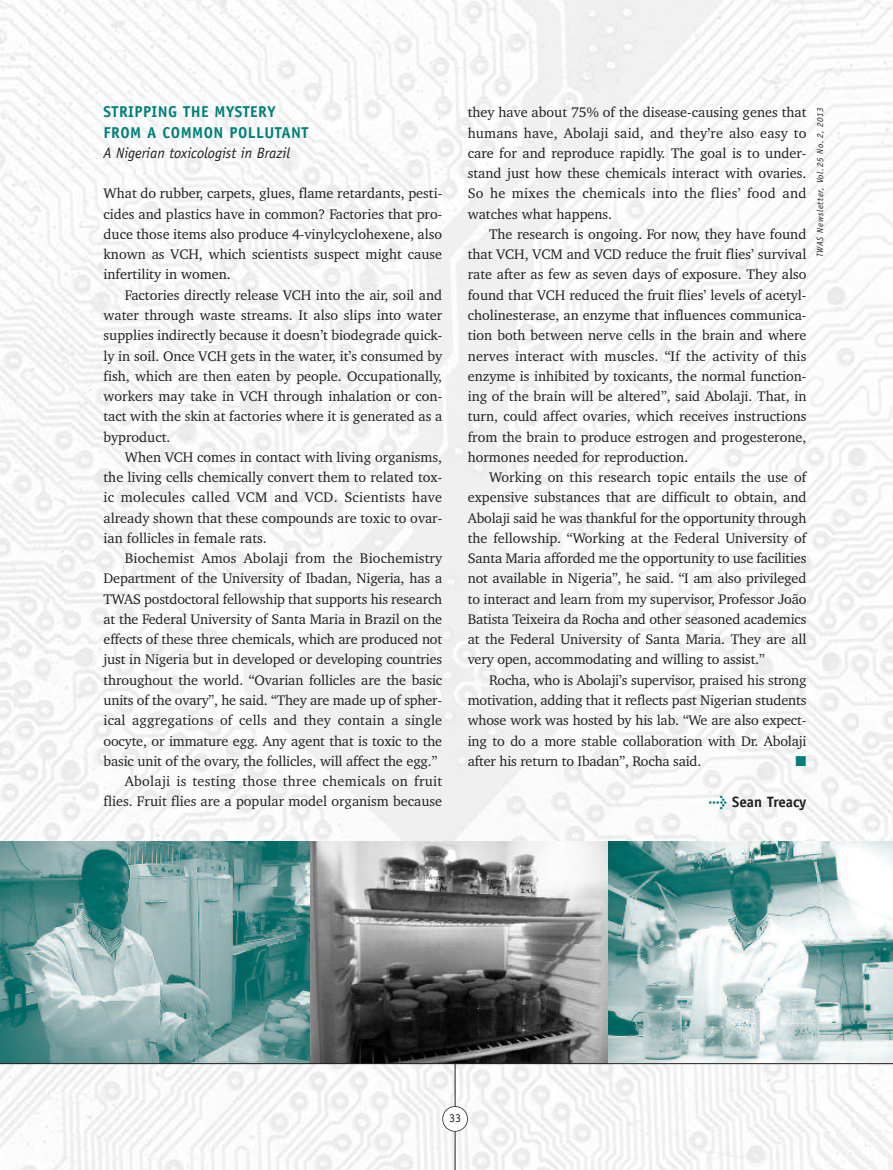
<style>
.page{position:relative;width:893px;height:1170px;background:#fff}
.page>*{position:absolute;margin:0;border:0;box-sizing:border-box;transform-origin:0 0}
.t1{font:700 15.75px/20.2px "Officina Sans";letter-spacing:.025em;color:#00807a}
.t2{font:italic 15px "Officina Sans";color:#231f20}
.t3{font:700 15px "Officina Sans";color:#231f20}
.t4{font:14.25px/20.2px "Charter BT";letter-spacing:-.005em;color:#231f20;text-align:justify}
.t5{font:14.25px "Charter BT";letter-spacing:.02em;color:#231f20}
.t6{font:14.25px "Zapf Dingbats";color:#00807a}
.t7{font:12px "Officina Sans";color:#231f20}
.t8{font:italic 9px "Officina Sans";letter-spacing:.05em;color:#231f20}
.s1{font-family:"Meta Plus";color:#00807a}
</style>
<div class="page">
<img style="left:0;top:0;width:893px;height:1169px">
<hr style="left:455px;top:1063px;width:1px;height:106px;background:#231f20">
<div style="left:443px;top:1106px;width:24px;height:25px;background:#fff;border-radius:50%"></div>
<div style="left:442px;top:1106px;width:26px;height:25px;border:2px solid #231f20;border-radius:50%"></div>
<img style="left:0;top:841px;width:310px;height:222px">
<svg style="left:310px;top:841px;width:298px;height:222px;background:#7c7c7c"></svg>
<svg style="left:608px;top:841px;width:285px;height:222px"></svg>
<hr style="left:0;top:1063px;width:893px;height:1px;background:#231f20">
<p class="t1" style="left:104px;top:103px;width:206px">STRIPPING THE MYSTERY<br>FROM A COMMON POLLUTANT</p>
<p class="t2" style="left:104px;top:147px;width:188px">A Nigerian toxicologist in Brazil</p>
<p class="t4" style="left:104px;top:184px;width:340px">What do rubber, carpets, glues, flame retardants, pesti&shy;cides and plastics have in common? Factories that pro&shy;duce those items also produce 4-vinylcyclohexene, also known as VCH, which scientists suspect might cause infertility in women.</p>
<p class="t4" style="left:104px;top:286px;width:340px;text-indent:21px">Factories directly release VCH into the air, soil and water through waste streams. It also slips into water supplies indirectly because it doesn’t biodegrade quick&shy;ly in soil. Once VCH gets in the water, it’s consumed by fish, which are then eaten by people. Occupationally, workers may take in VCH through inhalation or con&shy;tact with the skin at factories where it is generated as a byproduct.</p>
<p class="t4" style="left:104px;top:448px;width:340px;text-indent:21px">When VCH comes in contact with living organisms, the living cells chemically convert them to related tox&shy;ic molecules called VCM and VCD. Scientists have already shown that these compounds are toxic to ovar&shy;ian follicles in female rats.</p>
<p class="t4" style="left:125px;top:549px;width:319px">Biochemist Amos Abolaji from the Biochemistry</p>
<p class="t4" style="left:104px;top:569px;width:340px">Department of the University of Ibadan, Nigeria, has a</p>
<p class="t4" style="left:104px;top:589px;width:340px">TWAS postdoctoral fellowship that supports his research</p>
<p class="t4" style="left:104px;top:610px;width:340px">at the Federal University of Santa Maria in Brazil on the</p>
<p class="t4" style="left:104px;top:630px;width:340px">effects of these three chemicals, which are produced not</p>
<p class="t4" style="left:104px;top:650px;width:340px">just in Nigeria but in developed or developing countries</p>
<p class="t4" style="left:104px;top:670px;width:340px">throughout the world. “Ovarian follicles are the basic</p>
<p class="t4" style="left:104px;top:691px;width:340px">units of the ovary”, he said. “They are made up of spher-</p>
<p class="t4" style="left:104px;top:711px;width:340px">ical aggregations of cells and they contain a single</p>
<p class="t4" style="left:104px;top:731px;width:340px">oocyte, or immature egg. Any agent that is toxic to the</p>
<p class="t4" style="left:104px;top:751px;width:335px">basic unit of the ovary, the follicles, will affect the egg.”</p>
<p class="t5" style="left:125px;top:775px;width:319px">Abolaji is testing those three chemicals on fruit</p>
<p class="t4" style="left:104px;top:792px;width:340px">flies. Fruit flies are a popular model organism because</p>
<p class="t4" style="left:468px;top:103px;width:340px">they have about 75% of the disease-causing genes that humans have, Abolaji said, and they’re also easy to care for and reproduce rapidly. The goal is to under&shy;stand just how these chemicals interact with ovaries.<br>So he mixes the chemicals into the flies’ food and watches what happens.</p>
<p class="t4" style="left:468px;top:225px;width:340px;text-indent:21px">The research is ongoing. For now, they have found that VCH, VCM and VCD reduce the fruit flies’ survival rate after as few as seven days of exposure. They also found that VCH reduced the fruit flies’ levels of acetyl&shy;cholinesterase, an enzyme that influences communica&shy;tion both between nerve cells in the brain and where nerves interact with muscles. “If the activity of this enzyme is inhibited by toxicants, the normal function&shy;ing of the brain will be altered”, said Abolaji. That, in turn, could affect ovaries, which receives instructions from the brain to produce estrogen and progesterone, hormones needed for reproduction.</p>
<p class="t4" style="left:468px;top:468px;width:340px;text-indent:21px">Working on this research topic entails the use of expensive substances that are difficult to obtain, and Abolaji said he was thankful for the opportunity through the fellowship. “Working at the Federal University of Santa Maria afforded me the opportunity to use facilities not available in Nigeria”, he said. “I am also privileged to interact and learn from my supervisor, Professor João Batista Teixeira da Rocha and other seasoned academics at the Federal University of Santa Maria. They are all very open, accommodating and willing to assist.”</p>
<p class="t4" style="left:468px;top:670px;width:340px;text-indent:21px">Rocha, who is Abolaji’s supervisor, praised his strong motivation, adding that it reflects past Nigerian students whose work was hosted by his lab. “We are also expect&shy;ing to do a more stable collaboration with Dr. Abolaji after his return to Ibadan”, Rocha said.</p>
<p class="t6" style="left:796px;top:752px;width:12px">■</p>
<p class="t3" style="left:708px;top:796px;width:100px"><span class="s1">&gt;</span> Sean Treacy</p>
<p class="t8" style="left:817px;top:257px;width:151px;rotate:-90deg">TWAS Newsletter, Vol. 25 No. 2, 2013</p>
<p class="t7" style="left:449px;top:1113px;width:13px">33</p>
</div>
